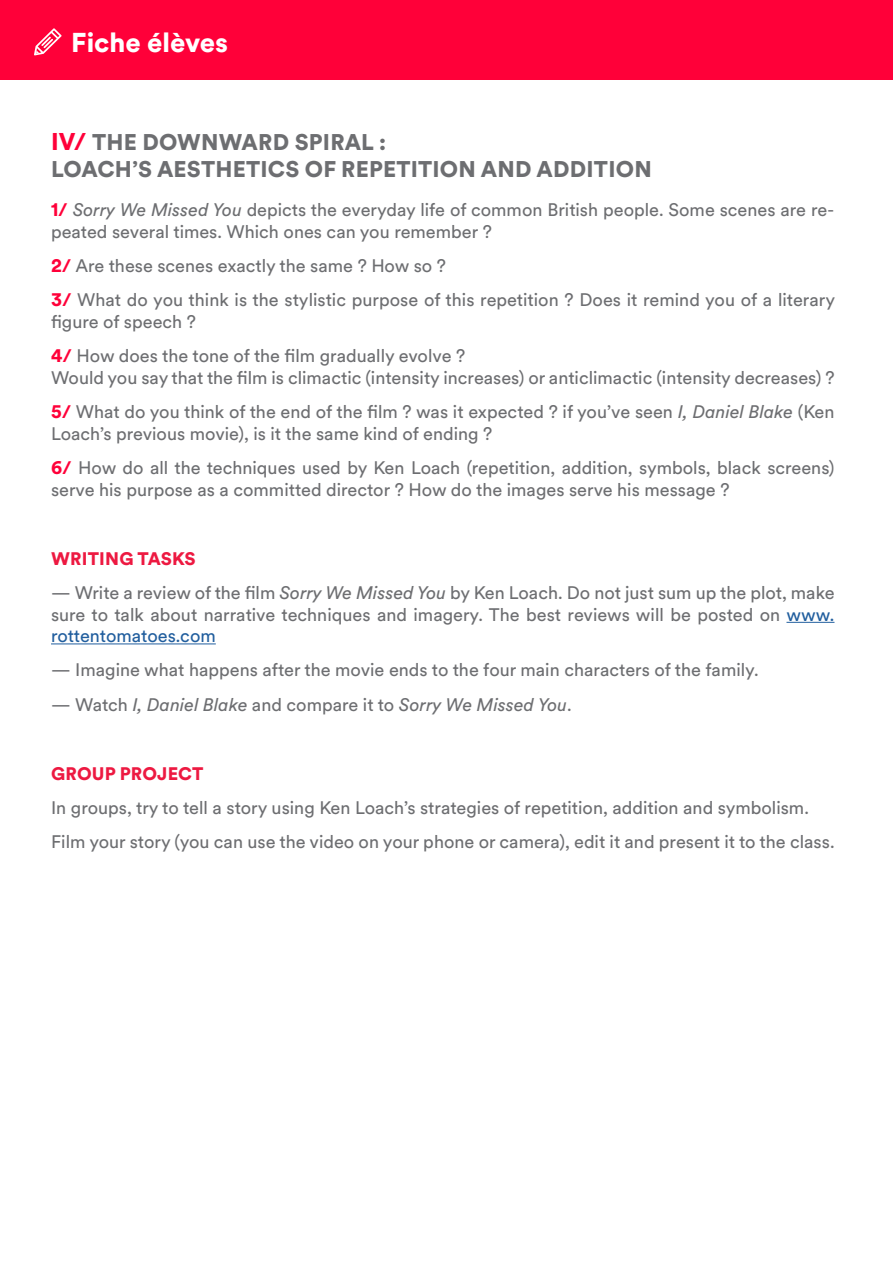
<style>
.page{position:relative;width:893px;height:1263px;background:#fff}
.page>*{position:absolute;margin:0;border:0;box-sizing:border-box;transform-origin:0 0}
.t1{font:900 27px "Circular Spotify Text";color:#fff}
.t2{font:900 22.5px/27px "Circular Spotify Text";letter-spacing:.01em;color:#6d6e71}
.t3{font:18px/34.3px "Circular Spotify Text";color:#6d6e71}
.t4{font:italic 18px "Circular Spotify Text";color:#6d6e71}
.t5{font:900 18px "Circular Spotify Text";letter-spacing:.01em;color:#ed1941}
.s1{font-size:24px;color:#ff0039}
.s2{font-weight:900;color:#ff0039}
.s3{font-style:italic}
.s4{color:#215e9e}
.s5{font-style:normal}
</style>
<div class="page">
<div style="left:0;top:0;width:893px;height:80px;background:#ff0039"></div>
<svg style="left:34px;top:28px;width:28px;height:27px"></svg>
<hr style="left:786px;top:622px;width:48px;height:1px;background:#215e9e">
<hr style="left:51px;top:643px;width:165px;height:1px;background:#215e9e">
<h1 class="t1" style="left:71px;top:24px;width:158px">Fiche élèves</h1>
<p class="t2" style="left:51px;top:129px;width:602px"><span class="s1">IV/</span> THE DOWNWARD SPIRAL :<br>LOACH’S AESTHETICS OF REPETITION AND ADDITION</p>
<p class="t3" style="left:51px;top:199px;width:785px;line-height:21.6px"><span class="s2">1/</span> <span class="s3">Sorry We Missed You</span> depicts the everyday life of common British people. Some scenes are re&shy;peated several times. Which ones can you remember ?</p>
<p class="t3" style="left:51px;top:249px;width:785px"><span class="s2">2/</span> Are these scenes exactly the same ? How so ?<br><span class="s2">3/</span> What do you think is the stylistic purpose of this repetition ? Does it remind you of a literary</p>
<p class="t3" style="left:51px;top:305px;width:416px">figure of speech ?<br><span class="s2">4/</span> How does the tone of the film gradually evolve ?</p>
<p class="t3" style="left:51px;top:361px;width:785px">Would you say that the film is climactic (intensity increases) or anticlimactic (intensity decreases) ?<br><span class="s2">5/</span> What do you think of the end of the film ? was it expected ? if you’ve seen <span class="s3">I, Daniel Blake</span> (Ken</p>
<p class="t3" style="left:51px;top:417px;width:785px">Loach’s previous movie), is it the same kind of ending ?<br><span class="s2">6/</span> How do all the techniques used by Ken Loach (repetition, addition, symbols, black screens)</p>
<p class="t3" style="left:51px;top:473px;width:680px">serve his purpose as a committed director ? How do the images serve his message ?</p>
<p class="t5" style="left:51px;top:546px;width:146px">WRITING TASKS</p>
<p class="t3" style="left:51px;top:582px;width:785px;line-height:21.6px;text-align:justify">— Write a review of the film <span class="s3">Sorry We Missed You</span> by Ken Loach. Do not just sum up the plot, make sure to talk about narrative techniques and imagery. The best reviews will be posted on <span class="s4">www. rottentomatoes.com</span></p>
<p class="t3" style="left:51px;top:653px;width:709px">— Imagine what happens after the movie ends to the four main characters of the family.</p>
<p class="t4" style="left:51px;top:692px;width:522px"><span class="s5">— Watch</span> I, Daniel Blake <span class="s5">and compare it to</span> Sorry We Missed You<span class="s5">.</span></p>
<p class="t5" style="left:51px;top:761px;width:154px">GROUP PROJECT</p>
<p class="t3" style="left:51px;top:791px;width:785px">In groups, try to tell a story using Ken Loach’s strategies of repetition, addition and symbolism.<br>Film your story (you can use the video on your phone or camera), edit it and present it to the class.</p>
</div>
